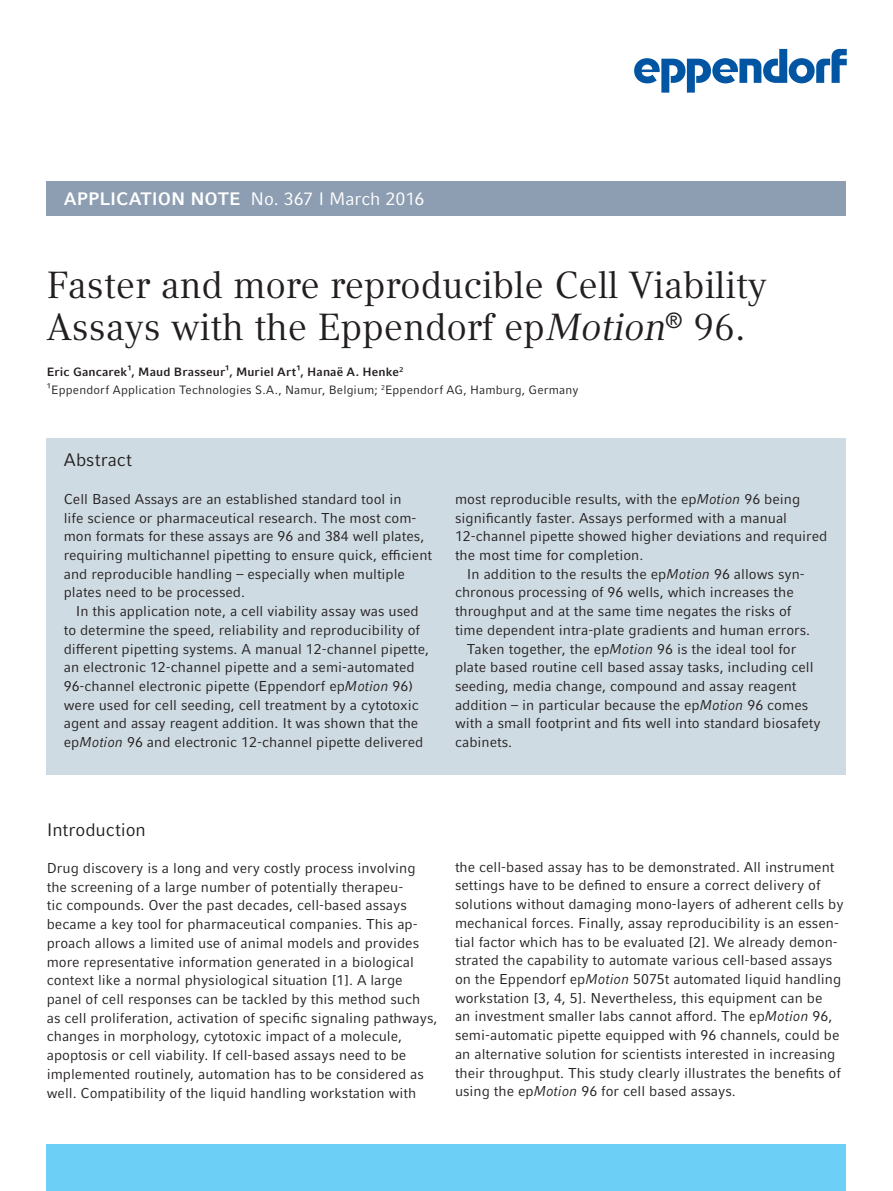
<style>
.page{position:relative;width:893px;height:1191px;background:#fff}
.page>*{position:absolute;margin:0;border:0;box-sizing:border-box;transform-origin:0 0}
.t1{font:37.5px/42px "Compatil Textfor Eppendorf";color:#231f20}
.t2{font:18px "Compatil Factfor Eppendorf";letter-spacing:-.01em;color:#fff}
.t3{font:18px "Compatil Factfor Eppendorf";color:#231f20}
.t4{font:14.25px/18.8px "Compatil Factfor Eppendorf";color:#231f20}
.t5{font:12px/18px "Compatil Factfor Eppendorf";letter-spacing:.015em;color:#231f20}
.s1{font-weight:700}
.s2{font-style:italic}
</style>
<div class="page">
<div style="left:47px;top:1144px;width:799px;height:47px;background:#6bcff6"></div>
<svg style="left:634px;top:49px;width:213px;height:44px"></svg>
<div style="left:47px;top:182px;width:799px;height:34px;background:#8d9eb3"></div>
<div style="left:47px;top:438px;width:799px;height:336px;background:#cfdbe2"></div>
<p class="t2" style="left:64px;top:188px;width:362px"><span class="s1">APPLICATION NOTE</span> No. 367 I March 2016</p>
<h1 class="t1" style="left:47px;top:264px;width:722px">Faster and more reproducible Cell Viability<br>Assays with the Eppendorf ep<span class="s2">Motion</span><sup>®</sup> 96.</h1>
<p class="t5" style="left:47px;top:363px;width:533px"><span class="s1">Eric Gancarek¹, Maud Brasseur¹, Muriel Art¹, Hanaë A. Henke</span><sup>2<br></sup>¹Eppendorf Application Technologies S.A., Namur, Belgium; <sup>2</sup>Eppendorf AG, Hamburg, Germany</p>
<p class="t3" style="left:64px;top:450px;width:70px">Abstract</p>
<p class="t4" style="left:64px;top:489px;width:370px">Cell Based Assays are an established standard tool in<br>life science or pharmaceutical research. The most com&shy;mon formats for these assays are 96 and 384 well plates, requiring multichannel pipetting to ensure quick, efficient and reproducible handling – especially when multiple plates need to be processed.</p>
<p class="t4" style="left:64px;top:602px;width:367px;text-indent:12px">In this application note, a cell viability assay was used to determine the speed, reliability and reproducibility of different pipetting systems. A manual 12-channel pipette, an electronic 12-channel pipette and a semi-automated 96-channel electronic pipette (Eppendorf ep<span class="s2">Motion</span> 96) were used for cell seeding, cell treatment by a cytotoxic agent and assay reagent addition. It was shown that the ep<span class="s2">Motion</span> 96 and electronic 12-channel pipette delivered</p>
<p class="t4" style="left:455px;top:489px;width:347px">most reproducible results, with the ep<span class="s2">Motion</span> 96 being</p>
<p class="t4" style="left:455px;top:508px;width:334px">significantly faster. Assays performed with a manual</p>
<p class="t4" style="left:455px;top:527px;width:374px">12-channel pipette showed higher deviations and required</p>
<p class="t4" style="left:455px;top:546px;width:190px">the most time for completion.</p>
<p class="t4" style="left:467px;top:564px;width:339px">In addition to the results the ep<span class="s2">Motion</span> 96 allows syn-</p>
<p class="t4" style="left:455px;top:583px;width:340px">chronous processing of 96 wells, which increases the</p>
<p class="t4" style="left:455px;top:602px;width:338px">throughput and at the same time negates the risks of</p>
<p class="t4" style="left:455px;top:620px;width:357px">time dependent intra-plate gradients and human errors.</p>
<p class="t4" style="left:467px;top:639px;width:331px">Taken together, the ep<span class="s2">Motion</span> 96 is the ideal tool for</p>
<p class="t4" style="left:455px;top:658px;width:360px">plate based routine cell based assay tasks, including cell</p>
<p class="t4" style="left:455px;top:677px;width:343px">seeding, media change, compound and assay reagent</p>
<p class="t4" style="left:455px;top:695px;width:355px">addition – in particular because the ep<span class="s2">Motion</span> 96 comes</p>
<p class="t4" style="left:455px;top:714px;width:367px">with a small footprint and fits well into standard biosafety</p>
<p class="t4" style="left:455px;top:733px;width:59px">cabinets.</p>
<p class="t3" style="left:47px;top:818px;width:101px">Introduction</p>
<p class="t4" style="left:47px;top:858px;width:392px">Drug discovery is a long and very costly process involving the screening of a large number of potentially therapeu-<br>tic compounds. Over the past decades, cell-based assays became a key tool for pharmaceutical companies. This ap&shy;proach allows a limited use of animal models and provides more representative information generated in a biological context like a normal physiological situation [1]. A large panel of cell responses can be tackled by this method such as cell proliferation, activation of specific signaling pathways, changes in morphology, cytotoxic impact of a molecule, apoptosis or cell viability. If cell-based assays need to be implemented routinely, automation has to be considered as well. Compatibility of the liquid handling workstation with</p>
<p class="t4" style="left:455px;top:857px;width:390px">the cell-based assay has to be demonstrated. All instrument settings have to be defined to ensure a correct delivery of solutions without damaging mono-layers of adherent cells by mechanical forces. Finally, assay reproducibility is an essen&shy;tial factor which has to be evaluated [2]. We already demon&shy;strated the capability to automate various cell-based assays on the Eppendorf ep<span class="s2">Motion</span> 5075t automated liquid handling workstation [3, 4, 5]. Nevertheless, this equipment can be<br>an investment smaller labs cannot afford. The ep<span class="s2">Motion</span> 96, semi-automatic pipette equipped with 96 channels, could be an alternative solution for scientists interested in increasing their throughput. This study clearly illustrates the benefits of using the ep<span class="s2">Motion</span> 96 for cell based assays.</p>
</div>
